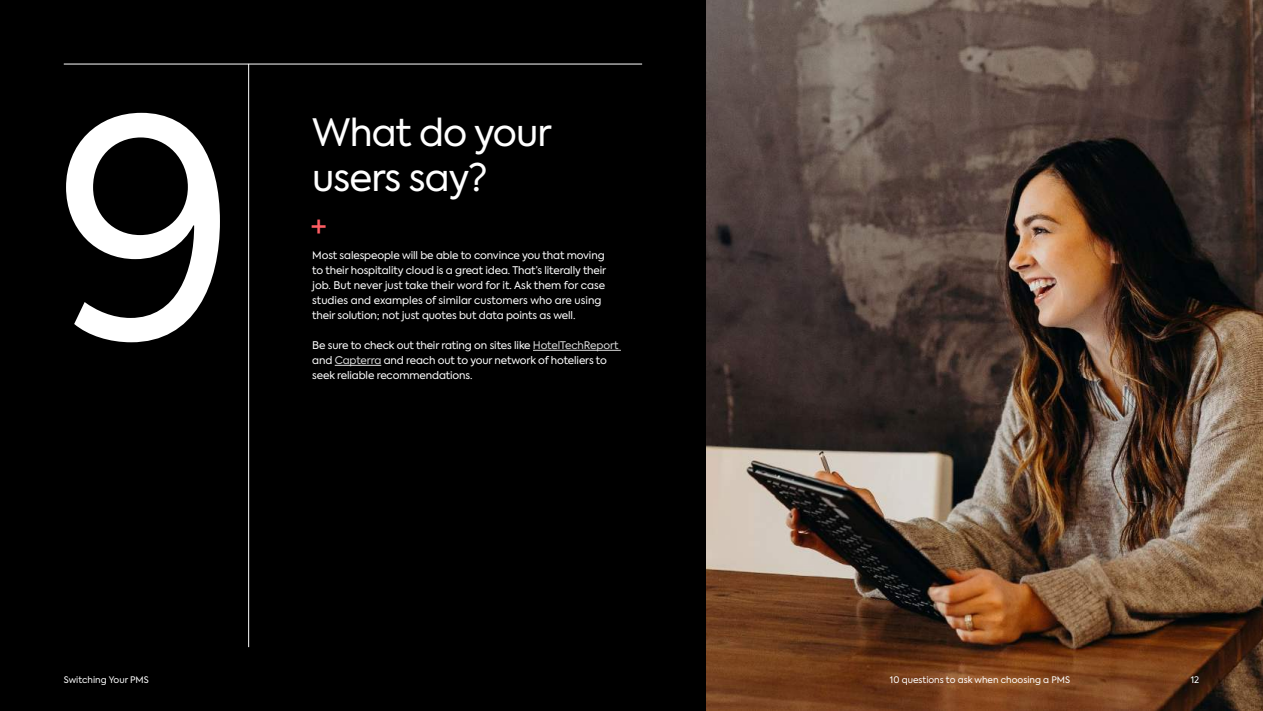
<style>
.page{position:relative;width:1263px;height:711px;background:#fff}
.page>*{position:absolute;margin:0;border:0;box-sizing:border-box;transform-origin:0 0}
.t1{font:300px "Axiforma";color:#fff}
.t2{font:37.5px/45px "Axiforma";letter-spacing:-.025em;color:#fff}
.t3{font:30px "Axiforma";color:#ff5e64}
.t4{font:10.5px/15px "Axiforma";letter-spacing:-.01em;color:#fff}
.t5{font:9px "Axiforma";color:#fff}
.s1{color:#dadada}
</style>
<div class="page">
<img style="left:706px;top:0;width:557px;height:710px">
<div style="left:0;top:0;width:706px;height:710px;background:#000"></div>
<hr style="left:64px;top:64px;width:578px;height:1px;background:#fff">
<hr style="left:248px;top:64px;width:1px;height:582px;background:#fff">
<hr style="left:533px;top:350px;width:88px;height:1px;background:#dadada">
<hr style="left:335px;top:365px;width:46px;height:1px;background:#dadada">
<h1 class="t1" style="left:53px;top:38px;width:185px">9</h1>
<h2 class="t2" style="left:312px;top:110px;width:241px">What do your users say?</h2>
<h3 class="t3" style="left:311px;top:206px;width:17px">+</h3>
<p class="t4" style="left:312px;top:248px;width:296px">Most salespeople will be able to convince you that moving to their hospitality cloud is a great idea. That’s literally their job. But never just take their word for it. Ask them for case studies and examples of similar customers who are using their solution; not just quotes but data points as well.</p>
<p class="t4" style="left:312px;top:338px;width:308px">Be sure to check out their rating on sites like <span class="s1">HotelTechReport </span>and <span class="s1">Capterra</span> and reach out to your network of hoteliers to seek reliable recommendations.</p>
<p class="t5" style="left:64px;top:674px;width:87px">Switching Your PMS</p>
<p class="t5" style="left:1191px;top:674px;width:10px">12</p>
<p class="t5" style="left:890px;top:674px;width:182px">10 questions to ask when choosing a PMS</p>
</div>
